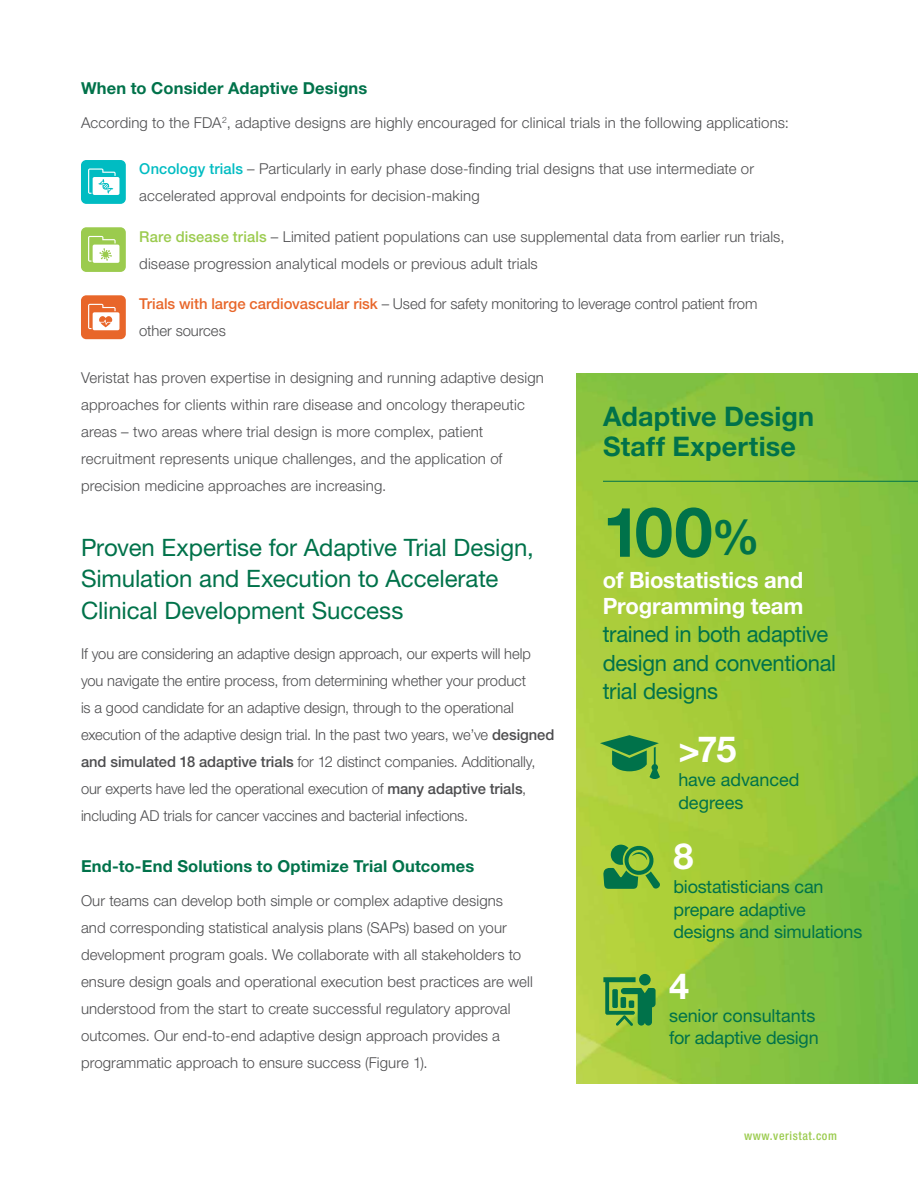
<style>
.page{position:relative;width:918px;height:1188px;background:#fff}
.page>*{position:absolute;margin:0;border:0;box-sizing:border-box;transform-origin:0 0}
.t1{font:700 69px "Helvetica Neue";color:#00724a}
.t2{font:700 36px "Helvetica Neue";color:#fff}
.t3{font:700 27px/30px "Helvetica Neue";letter-spacing:.005em;color:#00724a}
.t4{font:24px/31.5px "Helvetica Neue";letter-spacing:-.005em;color:#00724a}
.t5{font:22.5px/28.5px "Helvetica Neue";letter-spacing:-.015em;color:#00724a}
.t6{font:700 22.5px/25.5px "Helvetica Neue";letter-spacing:-.005em;color:#fff}
.t7{font:18px/22.5px "Helvetica Neue";letter-spacing:-.01em;color:#00724a}
.t8{font:700 16.5px "Helvetica Neue";letter-spacing:.01em;color:#00724a}
.t9{font:300 15px/27px "Helvetica Neue";letter-spacing:.005em;color:#4d4d4f}
.t10{font:500 condensed 12px "Helvetica Neue";letter-spacing:.05em;color:#9bcb4e}
.s1{font-weight:500;color:#00bcc2}
.s2{font-weight:500;color:#9bcb4e}
.s3{font-weight:500;color:#e8662a}
.s4{font-weight:500}
.s5{font-size:48px}
</style>
<div class="page">
<img style="left:577px;top:373px;width:341px;height:710px">
<hr style="left:603px;top:481px;width:315px;height:1px;background:#00724a">
<svg style="left:600px;top:735px;width:60px;height:44px;background:#5ca344"></svg>
<div style="left:81px;top:160px;width:45px;height:44px;background:#00bcc2;border-radius:5px"></div>
<div style="left:93px;top:177px;width:26px;height:18px;background:#fff;border-radius:2px"></div>
<svg style="left:88px;top:169px;width:28px;height:25px"></svg>
<div style="left:81px;top:295px;width:45px;height:44px;background:#e8662a;border-radius:5px"></div>
<div style="left:93px;top:312px;width:26px;height:18px;background:#fff;border-radius:2px"></div>
<svg style="left:88px;top:304px;width:28px;height:25px"></svg>
<div style="left:81px;top:227px;width:45px;height:45px;background:#9bcb4e;border-radius:5px"></div>
<div style="left:93px;top:245px;width:26px;height:18px;background:#fff;border-radius:2px"></div>
<svg style="left:88px;top:236px;width:28px;height:26px"></svg>
<svg style="left:603px;top:845px;width:59px;height:46px;background:#5ea540"></svg>
<svg style="left:603px;top:974px;width:53px;height:52px;background:#569f44"></svg>
<p class="t8" style="left:81px;top:78px;width:288px">When to Consider Adaptive Designs</p>
<p class="t9" style="left:81px;top:108px;width:709px">According to the FDA<sup>2</sup>, adaptive designs are highly encouraged for clinical trials in the following applications:</p>
<p class="t9" style="left:139px;top:155px;width:616px"><span class="s1">Oncology trials</span> – Particularly in early phase dose-finding trial designs that use intermediate or accelerated approval endpoints for decision-making</p>
<p class="t9" style="left:139px;top:222px;width:647px"><span class="s2">Rare disease trials</span> – Limited patient populations can use supplemental data from earlier run trials, disease progression analytical models or previous adult trials</p>
<p class="t9" style="left:139px;top:290px;width:620px"><span class="s3">Trials with large cardiovascular risk</span> – Used for safety monitoring to leverage control patient from other sources</p>
<p class="t9" style="left:81px;top:363px;width:464px">Veristat has proven expertise in designing and running adaptive design approaches for clients within rare disease and oncology therapeutic areas – two areas where trial design is more complex, patient recruitment represents unique challenges, and the application of precision medicine approaches are increasing.</p>
<h3 class="t3" style="left:603px;top:401px;width:213px">Adaptive Design<br>Staff Expertise</h3>
<h3 class="t4" style="left:81px;top:531px;width:454px">Proven Expertise for Adaptive Trial Design,<br>Simulation and Execution to Accelerate<br>Clinical Development Success</h3>
<p class="t9" style="left:81px;top:640px;width:475px">If you are considering an adaptive design approach, our experts will help you navigate the entire process, from determining whether your product<br>is a good candidate for an adaptive design, through to the operational execution of the adaptive design trial. In the past two years, we’ve <span class="s4">designed and simulated 18 adaptive trials</span> for 12 distinct companies. Additionally, our experts have led the operational execution of <span class="s4">many adaptive trials</span>, including AD trials for cancer vaccines and bacterial infections.</p>
<p class="t8" style="left:81px;top:856px;width:395px">End-to-End Solutions to Optimize Trial Outcomes</p>
<p class="t9" style="left:81px;top:887px;width:453px">Our teams can develop both simple or complex adaptive designs<br>and corresponding statistical analysis plans (SAPs) based on your development program goals. We collaborate with all stakeholders to ensure design goals and operational execution best practices are well understood from the start to create successful regulatory approval outcomes. Our end-to-end adaptive design approach provides a programmatic approach to ensure success (Figure 1).</p>
<h1 class="t1" style="left:603px;top:489px;width:159px">100<span class="s5">%</span></h1>
<h3 class="t6" style="left:603px;top:567px;width:202px">of Biostatistics and<br>Programming team</h3>
<h3 class="t5" style="left:603px;top:620px;width:235px">trained in both adaptive design and conventional trial designs</h3>
<h2 class="t2" style="left:678px;top:727px;width:60px">&gt;75</h2>
<p class="t7" style="left:678px;top:768px;width:123px">have advanced degrees</p>
<h2 class="t2" style="left:674px;top:834px;width:22px">8</h2>
<p class="t7" style="left:674px;top:875px;width:190px">biostatisticians can prepare adaptive designs and simulations</p>
<h2 class="t2" style="left:669px;top:964px;width:22px">4</h2>
<p class="t7" style="left:669px;top:1004px;width:151px">senior consultants for adaptive design</p>
<p class="t10" style="left:744px;top:1129px;width:94px">www.veristat.com</p>
</div>
